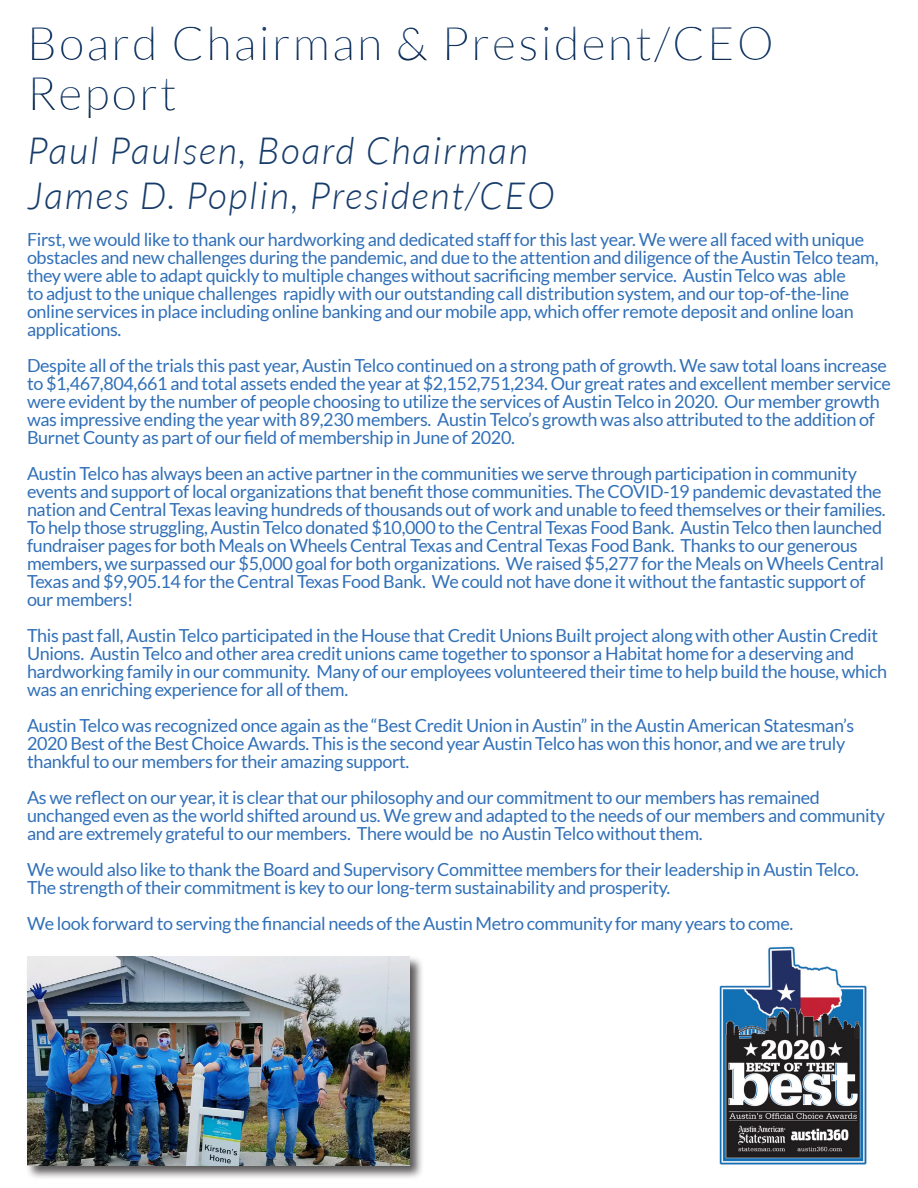
<style>
.page{position:relative;width:918px;height:1188px;background:#fff}
.page>*{position:absolute;margin:0;border:0;box-sizing:border-box;transform-origin:0 0}
.t1{font:300 46.5px/49.5px "Lato";letter-spacing:.05em;color:#173c6a}
.t2{font:italic 300 37.5px "Lato";letter-spacing:.05em;color:#173c6a}
.t3{font:18px/18px "Lato";letter-spacing:-.02em;color:#3170b8}
</style>
<div class="page">
<img style="left:719px;top:946px;width:148px;height:219px">
<div style="left:26px;top:955px;width:399px;height:225px;background:#231f20;opacity:.75"></div>
<img style="left:27px;top:957px;width:382px;height:208px">
<h1 class="t1" style="left:27px;top:19px;width:748px">Board Chairman &amp; President/CEO<br>Report</h1>
<p class="t2" style="left:27px;top:131px;width:503px">Paul Paulsen, Board Chairman</p>
<p class="t2" style="left:27px;top:175px;width:529px">James D. Poplin, President/CEO</p>
<p class="t3" style="left:27px;top:231px;width:853px">First, we would like to thank our hardworking and dedicated staff for this last year. We were all faced with unique obstacles and new challenges during the pandemic, and due to the attention and diligence of the Austin Telco team, they were able to adapt quickly to multiple changes without sacrificing member service. Austin Telco was able<br>to adjust to the unique challenges rapidly with our outstanding call distribution system, and our top-of-the-line online services in place including online banking and our mobile app, which offer remote deposit and online loan applications.</p>
<p class="t3" style="left:27px;top:357px;width:866px">Despite all of the trials this past year, Austin Telco continued on a strong path of growth. We saw total loans increase to $1,467,804,661 and total assets ended the year at $2,152,751,234. Our great rates and excellent member service were evident by the number of people choosing to utilize the services of Austin Telco in 2020. Our member growth was impressive ending the year with 89,230 members. Austin Telco’s growth was also attributed to the addition of Burnet County as part of our field of membership in June of 2020.</p>
<p class="t3" style="left:27px;top:465px;width:860px">Austin Telco has always been an active partner in the communities we serve through participation in community events and support of local organizations that benefit those communities. The COVID-19 pandemic devastated the nation and Central Texas leaving hundreds of thousands out of work and unable to feed themselves or their families.<br>To help those struggling, Austin Telco donated $10,000 to the Central Texas Food Bank. Austin Telco then launched fundraiser pages for both Meals on Wheels Central Texas and Central Texas Food Bank. Thanks to our generous members, we surpassed our $5,000 goal for both organizations. We raised $5,277 for the Meals on Wheels Central Texas and $9,905.14 for the Central Texas Food Bank. We could not have done it without the fantastic support of our members!</p>
<p class="t3" style="left:27px;top:627px;width:862px">This past fall, Austin Telco participated in the House that Credit Unions Built project along with other Austin Credit Unions. Austin Telco and other area credit unions came together to sponsor a Habitat home for a deserving and hardworking family in our community. Many of our employees volunteered their time to help build the house, which was an enriching experience for all of them.</p>
<p class="t3" style="left:27px;top:717px;width:829px">Austin Telco was recognized once again as the “Best Credit Union in Austin” in the Austin American Statesman’s<br>2020 Best of the Best Choice Awards. This is the second year Austin Telco has won this honor, and we are truly thankful to our members for their amazing support.</p>
<p class="t3" style="left:27px;top:789px;width:860px">As we reflect on our year, it is clear that our philosophy and our commitment to our members has remained unchanged even as the world shifted around us. We grew and adapted to the needs of our members and community and are extremely grateful to our members. There would be no Austin Telco without them.</p>
<p class="t3" style="left:27px;top:861px;width:833px">We would also like to thank the Board and Supervisory Committee members for their leadership in Austin Telco.<br>The strength of their commitment is key to our long-term sustainability and prosperity.</p>
<p class="t3" style="left:27px;top:915px;width:768px">We look forward to serving the financial needs of the Austin Metro community for many years to come.</p>
</div>
